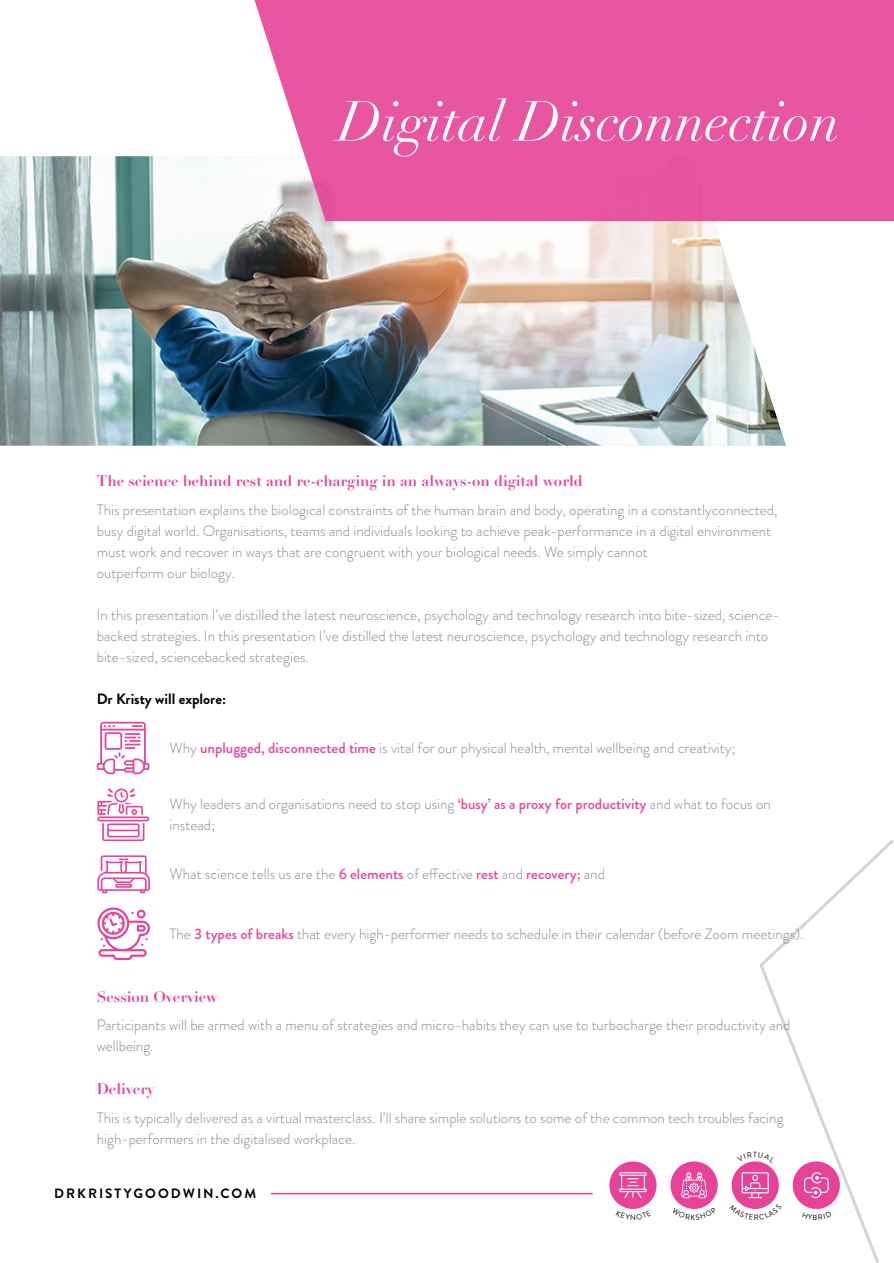
<style>
.page{position:relative;width:894px;height:1263px;background:#fff}
.page>*{position:absolute;margin:0;border:0;box-sizing:border-box;transform-origin:0 0}
.t1{font:italic 55.5px "Didot";color:#fff}
.t2{font:300 15px/21px "Brandon Grotesque";color:#888a8a}
.t3{font:700 15px "Didot";color:#e64398}
.t4{font:700 15px "Brandon Grotesque";color:#000101}
.t5{font:700 13.5px "Brandon Grotesque";letter-spacing:.15em;color:#000}
.s1{font-weight:500;color:#e64398}
</style>
<div class="page">
<svg style="left:759px;top:840px;width:134px;height:423px"></svg>
<hr style="left:271px;top:1192px;width:321px;height:2px;background:#e64398">
<img style="left:0;top:156px;width:785px;height:289px">
<div style="left:254px;top:0;width:639px;height:221px;background:#e856a2"></div>
<svg style="left:97px;top:721px;width:52px;height:53px"></svg>
<svg style="left:97px;top:788px;width:52px;height:53px"></svg>
<svg style="left:97px;top:855px;width:53px;height:38px"></svg>
<svg style="left:97px;top:907px;width:53px;height:53px"></svg>
<div style="left:792px;top:1161px;width:47px;height:48px;background:#e64398;border-radius:50%"></div>
<div style="left:670px;top:1161px;width:47px;height:48px;background:#e64398;border-radius:50%"></div>
<div style="left:731px;top:1161px;width:47px;height:48px;background:#e64398;border-radius:50%"></div>
<div style="left:609px;top:1161px;width:47px;height:48px;background:#e64398;border-radius:50%"></div>
<svg style="left:619px;top:1172px;width:27px;height:26px"></svg>
<svg style="left:804px;top:1172px;width:24px;height:26px"></svg>
<svg style="left:741px;top:1172px;width:27px;height:26px"></svg>
<svg style="left:681px;top:1172px;width:25px;height:26px"></svg>
<svg style="left:685px;top:1207px;width:18px;height:2px"></svg>
<svg style="left:801px;top:1211px;width:30px;height:9px"></svg>
<svg style="left:741px;top:1204px;width:40px;height:16px"></svg>
<svg style="left:750px;top:1151px;width:24px;height:11px"></svg>
<h1 class="t1" style="left:338px;top:87px;width:503px">Digital Disconnection</h1>
<p class="t3" style="left:97px;top:471px;width:487px">The science behind rest and re-charging in an always-on digital world</p>
<p class="t2" style="left:97px;top:499px;width:682px">This presentation explains the biological constraints of the human brain and body, operating in a constantlyconnected, busy digital world. Organisations, teams and individuals looking to achieve peak-performance in a digital environment must work and recover in ways that are congruent with your biological needs. We simply cannot<br>outperform our biology.</p>
<p class="t2" style="left:97px;top:604px;width:684px">In this presentation I’ve distilled the latest neuroscience, psychology and technology research into bite-sized, science&shy;backed strategies. In this presentation I’ve distilled the latest neuroscience, psychology and technology research into bite-sized, sciencebacked strategies.</p>
<p class="t4" style="left:97px;top:688px;width:131px">Dr Kristy will explore:</p>
<p class="t2" style="left:169px;top:737px;width:567px">Why <span class="s1">unplugged, disconnected time</span> is vital for our physical health, mental wellbeing and creativity;</p>
<p class="t2" style="left:169px;top:793px;width:602px">Why leaders and organisations need to stop using <span class="s1">‘busy’ as a proxy for productivity</span> and what to focus on instead;</p>
<p class="t2" style="left:169px;top:863px;width:437px">What science tells us are the <span class="s1">6 elements</span> of effective <span class="s1">rest</span> and <span class="s1">recovery;</span> and</p>
<p class="t2" style="left:169px;top:923px;width:635px">The <span class="s1">3 types of breaks</span> that every high-performer needs to schedule in their calendar (before Zoom meetings).</p>
<p class="t3" style="left:97px;top:986px;width:122px">Session Overview</p>
<p class="t2" style="left:97px;top:1014px;width:695px">Participants will be armed with a menu of strategies and micro-habits they can use to turbocharge their productivity and wellbeing.</p>
<p class="t3" style="left:97px;top:1079px;width:59px">Delivery</p>
<p class="t2" style="left:97px;top:1107px;width:688px">This is typically delivered as a virtual masterclass. I’ll share simple solutions to some of the common tech troubles facing high-performers in the digitalised workplace.</p>
<p class="t5" style="left:54px;top:1184px;width:203px">DRKRISTYGOODWIN.COM</p>
</div>
